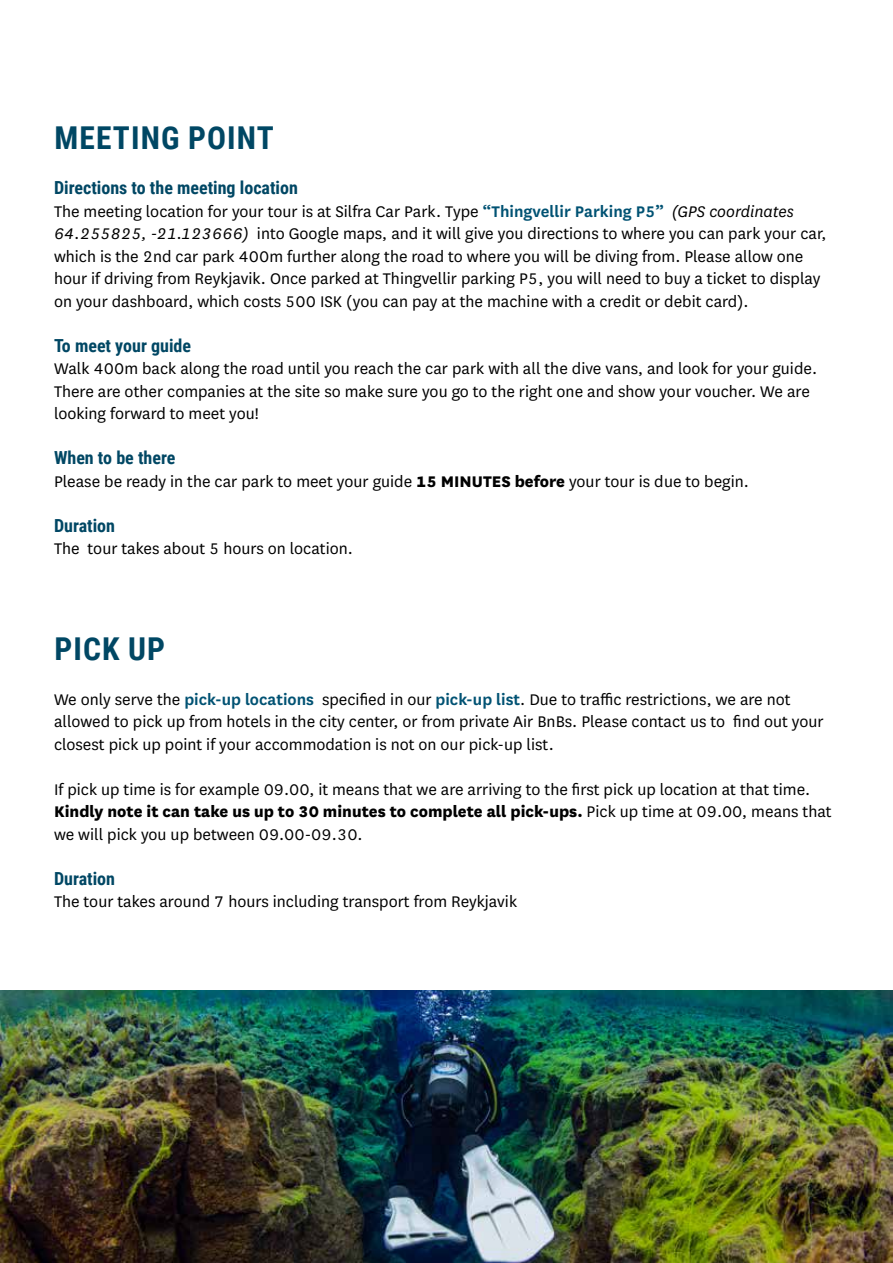
<style>
.page{position:relative;width:893px;height:1263px;background:#fff}
.page>*{position:absolute;margin:0;border:0;box-sizing:border-box;transform-origin:0 0}
.t1{font:700 31.5px "Roboto Condensed";letter-spacing:.035em;color:#004764}
.t2{font:18px/22.5px "Arctic National";color:#000}
.t3{font:700 18px "Roboto Condensed";color:#004764}
.s1{font-weight:600;color:#005273}
.s2{font-style:italic}
.s3{font-weight:800}
</style>
<div class="page">
<img style="left:0;top:991px;width:893px;height:272px">
<h1 class="t1" style="left:55px;top:116px;width:221px">MEETING POINT</h1>
<p class="t3" style="left:54px;top:175px;width:245px">Directions to the meeting location</p>
<p class="t2" style="left:54px;top:199px;width:774px">The meeting location for your tour is at Silfra Car Park. Type <span class="s1">“Thingvellir Parking P5”</span> <span class="s2">(GPS coordinates 64.255825, -21.123666)</span> into Google maps, and it will give you directions to where you can park your car, which is the 2nd car park 400m further along the road to where you will be diving from. Please allow one hour if driving from Reykjavik. Once parked at Thingvellir parking P5, you will need to buy a ticket to display on your dashboard, which costs 500 ISK (you can pay at the machine with a credit or debit card).</p>
<p class="t3" style="left:54px;top:333px;width:139px">To meet your guide</p>
<p class="t2" style="left:54px;top:357px;width:765px">Walk 400m back along the road until you reach the car park with all the dive vans, and look for your guide.<br>There are other companies at the site so make sure you go to the right one and show your voucher. We are looking forward to meet you!</p>
<p class="t3" style="left:54px;top:445px;width:123px">When to be there</p>
<p class="t2" style="left:54px;top:469px;width:696px">Please be ready in the car park to meet your guide <span class="s3">15 MINUTES before</span> your tour is due to begin.</p>
<p class="t3" style="left:54px;top:513px;width:63px">Duration</p>
<p class="t2" style="left:54px;top:537px;width:300px">The tour takes about 5 hours on location.</p>
<h1 class="t1" style="left:55px;top:626px;width:112px">PICK UP</h1>
<p class="t2" style="left:54px;top:687px;width:771px">We only serve the <span class="s1">pick-up locations</span> specified in our <span class="s1">pick-up list</span>. Due to traffic restrictions, we are not allowed to pick up from hotels in the city center, or from private Air BnBs. Please contact us to find out your closest pick up point if your accommodation is not on our pick-up list.</p>
<p class="t2" style="left:54px;top:777px;width:779px">If pick up time is for example 09.00, it means that we are arriving to the first pick up location at that time.<br><span class="s3">Kindly note it can take us up to 30 minutes to complete all pick-ups.</span> Pick up time at 09.00, means that we will pick you up between 09.00-09.30.</p>
<p class="t3" style="left:54px;top:866px;width:63px">Duration</p>
<p class="t2" style="left:54px;top:890px;width:465px">The tour takes around 7 hours including transport from Reykjavik</p>
</div>
